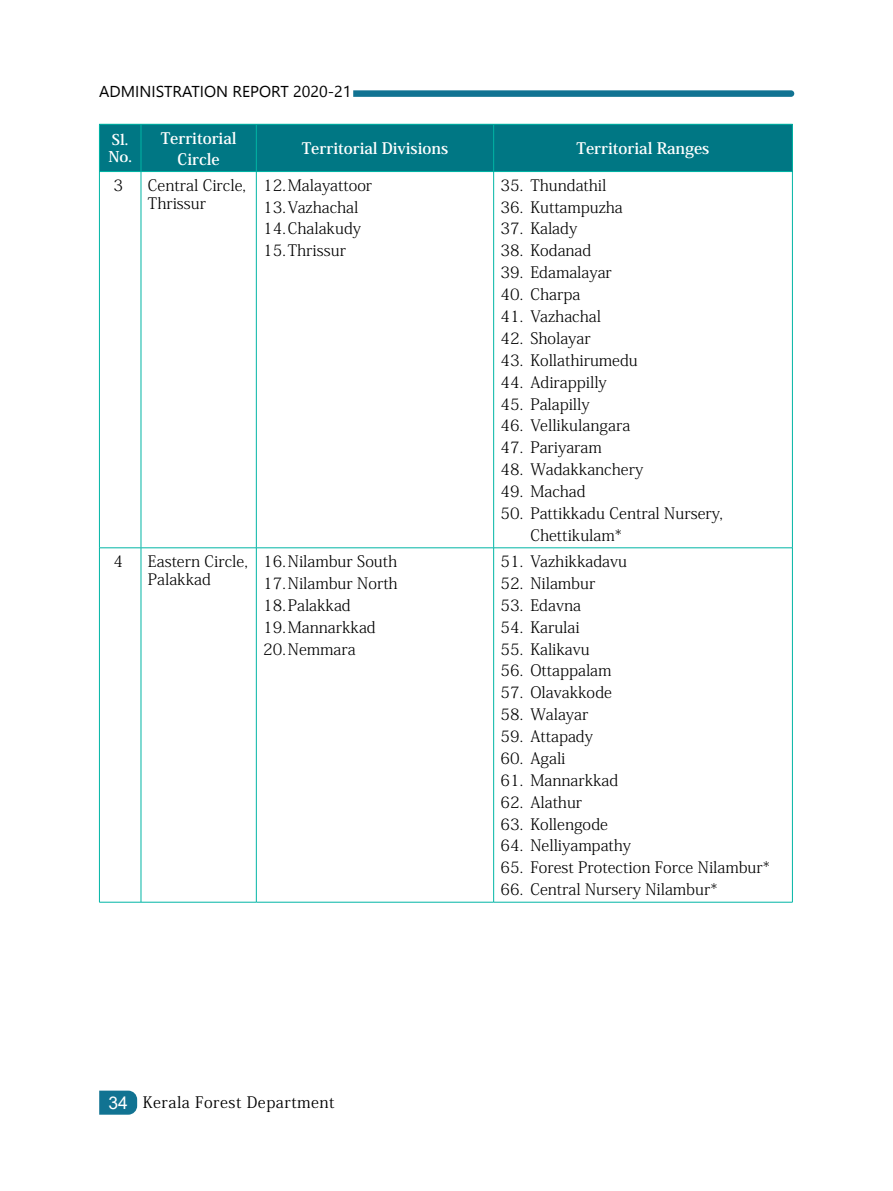
<style>
.page{position:relative;width:893px;height:1191px;background:#fff}
.page>*{position:absolute;margin:0;border:0;box-sizing:border-box;transform-origin:0 0}
.t1{font:300 15.75px/21.9px "Koz Min Pro";color:#000}
.t2{font:700 15.75px/21px "Koz Min Pr 6 N";color:#fff;text-align:center}
.t3{font:15.75px "Koz Min Pro";letter-spacing:.03em;color:#000}
.t4{font:700 14.7px/16.3px "Koz Min Pr 6 N";color:#fff;scale:1.07 1}
.s1{font-family:"Arial";font-size:17.5px;color:#fff}
</style>
<div class="page">
<svg style="left:99px;top:1090px;width:38px;height:24px"></svg>
<div style="left:99px;top:124px;width:42px;height:47px;background:#007784"></div>
<div style="left:141px;top:124px;width:115px;height:47px;background:#007784"></div>
<div style="left:256px;top:124px;width:238px;height:47px;background:#007784"></div>
<div style="left:494px;top:124px;width:298px;height:47px;background:#007784"></div>
<hr style="left:99px;top:124px;width:42px;height:1px;background:#00b5a5">
<hr style="left:99px;top:124px;width:1px;height:47px;background:#00b5a5">
<hr style="left:141px;top:124px;width:115px;height:1px;background:#00b5a5">
<hr style="left:141px;top:124px;width:1px;height:47px;background:#00b5a5">
<hr style="left:256px;top:124px;width:238px;height:1px;background:#00b5a5">
<hr style="left:256px;top:124px;width:1px;height:47px;background:#00b5a5">
<hr style="left:494px;top:124px;width:299px;height:1px;background:#00b5a5">
<hr style="left:493px;top:124px;width:1px;height:47px;background:#00b5a5">
<hr style="left:792px;top:124px;width:1px;height:47px;background:#00b5a5">
<hr style="left:99px;top:171px;width:42px;height:1px;background:#00b5a5">
<hr style="left:99px;top:172px;width:1px;height:376px;background:#00b5a5">
<hr style="left:99px;top:548px;width:1px;height:354px;background:#00b5a5">
<hr style="left:141px;top:171px;width:115px;height:1px;background:#00b5a5">
<hr style="left:141px;top:172px;width:1px;height:376px;background:#00b5a5">
<hr style="left:141px;top:548px;width:1px;height:354px;background:#00b5a5">
<hr style="left:256px;top:171px;width:238px;height:1px;background:#00b5a5">
<hr style="left:256px;top:172px;width:1px;height:376px;background:#00b5a5">
<hr style="left:256px;top:548px;width:1px;height:354px;background:#00b5a5">
<hr style="left:494px;top:171px;width:299px;height:1px;background:#00b5a5">
<hr style="left:493px;top:172px;width:1px;height:376px;background:#00b5a5">
<hr style="left:493px;top:548px;width:1px;height:354px;background:#00b5a5">
<hr style="left:792px;top:172px;width:1px;height:376px;background:#00b5a5">
<hr style="left:792px;top:548px;width:1px;height:354px;background:#00b5a5">
<hr style="left:100px;top:547px;width:41px;height:1px;background:#00b5a5">
<hr style="left:99px;top:902px;width:42px;height:1px;background:#00b5a5">
<hr style="left:141px;top:547px;width:115px;height:1px;background:#00b5a5">
<hr style="left:141px;top:902px;width:115px;height:1px;background:#00b5a5">
<hr style="left:257px;top:547px;width:236px;height:1px;background:#00b5a5">
<hr style="left:256px;top:902px;width:238px;height:1px;background:#00b5a5">
<hr style="left:494px;top:547px;width:298px;height:1px;background:#00b5a5">
<hr style="left:494px;top:902px;width:299px;height:1px;background:#00b5a5">
<svg style="left:353px;top:90px;width:441px;height:7px"></svg>
<p class="t4" style="left:108px;top:132px;width:24px">Sl.<br>No.</p>
<p class="t2" style="left:161px;top:128px;width:77px">Territorial<br>Circle</p>
<p class="t2" style="left:302px;top:138px;width:148px">Territorial Divisions</p>
<p class="t2" style="left:577px;top:138px;width:134px">Territorial Ranges</p>
<p class="t1" style="left:113px;top:173px;width:11px">3</p>
<p class="t1" style="left:148px;top:175px;width:99px;line-height:18.4px">Central Circle,<br>Thrissur</p>
<p class="t1" style="left:263px;top:173px;width:110px">12.Malayattoor<br>13.Vazhachal<br>14.Chalakudy<br>15.Thrissur</p>
<p class="t1" style="left:501px;top:173px;width:107px">35. Thundathil</p>
<p class="t1" style="left:501px;top:195px;width:124px">36. Kuttampuzha</p>
<p class="t1" style="left:501px;top:217px;width:78px">37. Kalady</p>
<p class="t1" style="left:501px;top:239px;width:92px">38. Kodanad</p>
<p class="t1" style="left:501px;top:261px;width:113px">39. Edamalayar</p>
<p class="t1" style="left:501px;top:283px;width:81px">40. Charpa</p>
<p class="t1" style="left:501px;top:305px;width:102px">41. Vazhachal</p>
<p class="t1" style="left:501px;top:327px;width:92px">42. Sholayar</p>
<p class="t1" style="left:501px;top:348px;width:139px">43. Kollathirumedu</p>
<p class="t1" style="left:501px;top:370px;width:108px">44. Adirappilly</p>
<p class="t1" style="left:501px;top:392px;width:91px">45. Palapilly</p>
<p class="t1" style="left:501px;top:414px;width:131px">46. Vellikulangara</p>
<p class="t1" style="left:501px;top:436px;width:103px">47. Pariyaram</p>
<p class="t1" style="left:501px;top:458px;width:144px">48. Wadakkanchery</p>
<p class="t1" style="left:501px;top:480px;width:87px">49. Machad</p>
<p class="t1" style="left:530px;top:502px;width:194px;text-indent:-30px">50. Pattikkadu Central Nursery,<br>Chettikulam*</p>
<p class="t1" style="left:113px;top:550px;width:11px">4</p>
<p class="t1" style="left:148px;top:551px;width:101px;line-height:18.4px">Eastern Circle,<br>Palakkad</p>
<p class="t1" style="left:263px;top:550px;width:136px">16.Nilambur South<br>17.Nilambur North<br>18.Palakkad<br>19.Mannarkkad<br>20.Nemmara</p>
<p class="t1" style="left:501px;top:550px;width:128px">51. Vazhikkadavu</p>
<p class="t1" style="left:501px;top:571px;width:96px">52. Nilambur</p>
<p class="t1" style="left:501px;top:593px;width:82px">53. Edavna</p>
<p class="t1" style="left:501px;top:615px;width:81px">54. Karulai</p>
<p class="t1" style="left:501px;top:637px;width:91px">55. Kalikavu</p>
<p class="t1" style="left:501px;top:659px;width:112px">56. Ottappalam</p>
<p class="t1" style="left:501px;top:681px;width:113px">57. Olavakkode</p>
<p class="t1" style="left:501px;top:703px;width:89px">58. Walayar</p>
<p class="t1" style="left:501px;top:725px;width:94px">59. Attapady</p>
<p class="t1" style="left:501px;top:746px;width:66px">60. Agali</p>
<p class="t1" style="left:501px;top:768px;width:119px">61. Mannarkkad</p>
<p class="t1" style="left:501px;top:790px;width:83px">62. Alathur</p>
<p class="t1" style="left:501px;top:812px;width:109px">63. Kollengode</p>
<p class="t1" style="left:501px;top:834px;width:132px">64. Nelliyampathy</p>
<p class="t1" style="left:501px;top:856px;width:271px">65. Forest Protection Force Nilambur*</p>
<p class="t1" style="left:501px;top:878px;width:218px">66. Central Nursery Nilambur*</p>
<p class="t3" style="left:108px;top:1090px;width:227px"><span class="s1">34</span> Kerala Forest Department</p>
</div>
